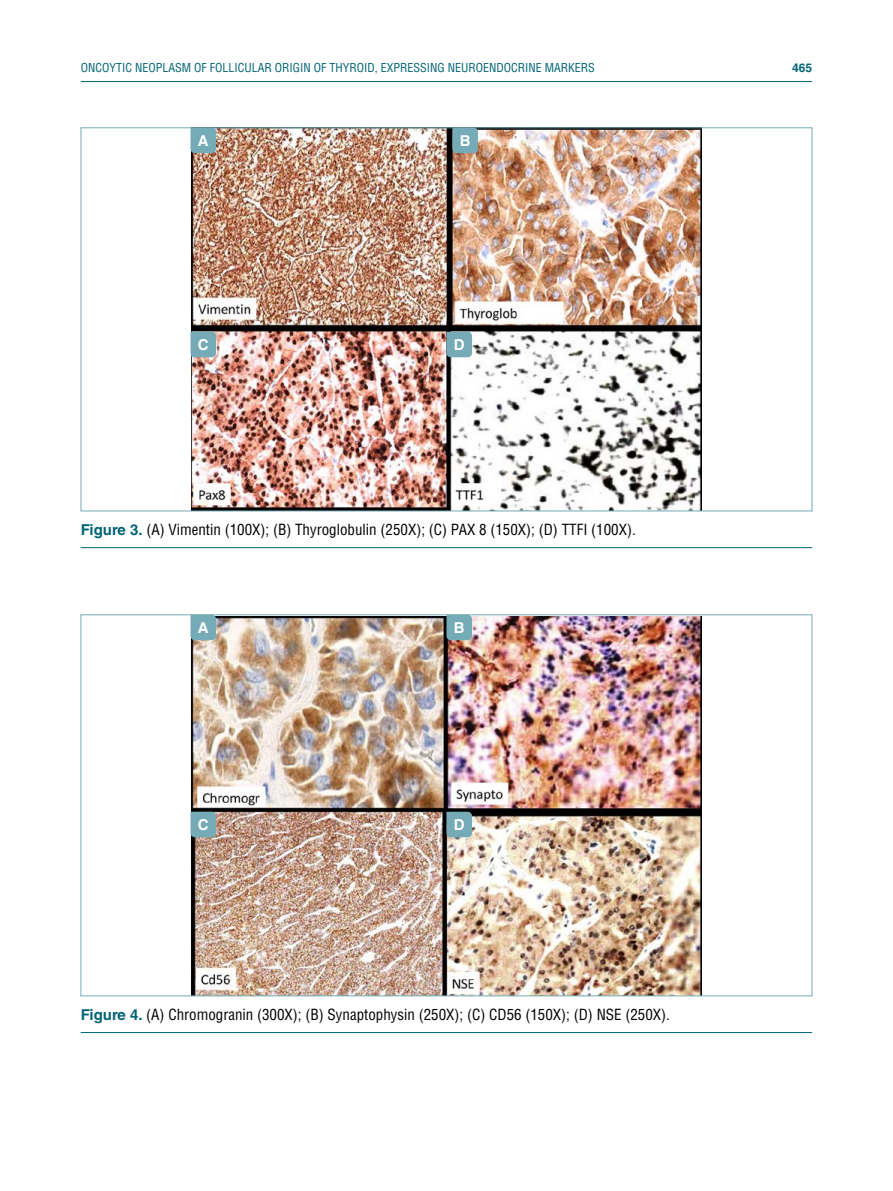
<style>
.page{position:relative;width:893px;height:1191px;background:#fff}
.page>*{position:absolute;margin:0;border:0;box-sizing:border-box;transform-origin:0 0}
.t1{font:condensed 15px "Helvetica LT Std";color:#000}
.t2{font:700 15px "Helvetica LT Std";color:#fff}
.t3{font:condensed 12px "Helvetica LT Std";color:#006475}
.t4{font:700 12px "Helvetica LT Std";color:#006475}
.s1{font-weight:700;font-stretch:normal;color:#006475}
</style>
<div class="page">
<hr style="left:81px;top:81px;width:731px;height:1px;background:#006475">
<img style="left:191px;top:130px;width:511px;height:379px">
<hr style="left:81px;top:547px;width:731px;height:1px;background:#006475">
<svg style="left:190px;top:128px;width:26px;height:25px"></svg>
<svg style="left:190px;top:332px;width:26px;height:25px"></svg>
<svg style="left:446px;top:332px;width:26px;height:25px"></svg>
<svg style="left:452px;top:128px;width:26px;height:25px"></svg>
<img style="left:191px;top:616px;width:510px;height:378px">
<hr style="left:81px;top:1032px;width:731px;height:1px;background:#006475">
<svg style="left:190px;top:614px;width:26px;height:26px"></svg>
<svg style="left:190px;top:811px;width:26px;height:26px"></svg>
<svg style="left:446px;top:811px;width:26px;height:26px"></svg>
<svg style="left:446px;top:614px;width:26px;height:26px"></svg>
<p class="t3" style="left:81px;top:61px;width:516px">ONCOYTIC NEOPLASM OF FOLLICULAR ORIGIN OF THYROID, EXPRESSING NEUROENDOCRINE MARKERS</p>
<p class="t4" style="left:792px;top:61px;width:22px">465</p>
<p class="t2" style="left:198px;top:131px;width:12px">A</p>
<p class="t2" style="left:460px;top:131px;width:12px">B</p>
<p class="t2" style="left:198px;top:335px;width:12px">C</p>
<p class="t2" style="left:454px;top:335px;width:12px">D</p>
<p class="t1" style="left:81px;top:520px;width:556px"><span class="s1">Figure 3.</span> (A) Vimentin (100X); (B) Thyroglobulin (250X); (C) PAX 8 (150X); (D) TTFI (100X).</p>
<p class="t2" style="left:198px;top:618px;width:12px">A</p>
<p class="t2" style="left:454px;top:618px;width:12px">B</p>
<p class="t2" style="left:198px;top:815px;width:12px">C</p>
<p class="t2" style="left:454px;top:815px;width:12px">D</p>
<p class="t1" style="left:81px;top:1004px;width:591px"><span class="s1">Figure 4.</span> (A) Chromogranin (300X); (B) Synaptophysin (250X); (C) CD56 (150X); (D) NSE (250X).</p>
</div>
